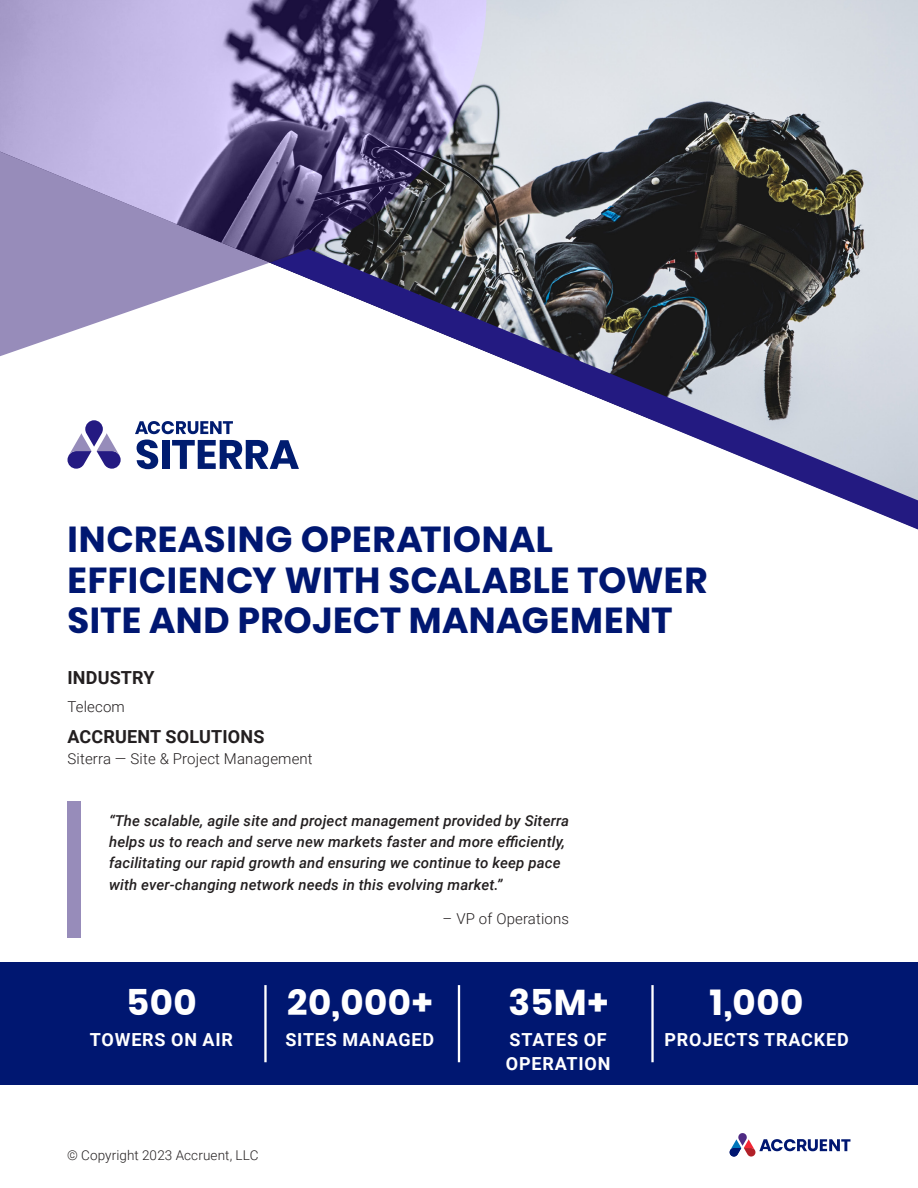
<style>
.page{position:relative;width:918px;height:1188px;background:#fff}
.page>*{position:absolute;margin:0;border:0;box-sizing:border-box;transform-origin:0 0}
.Heading1{font:700 36px/40.5px "Poppins";letter-spacing:.01em;color:#001771}
.Heading1-2{font:700 36px "Poppins";letter-spacing:.015em;color:#fff}
.Bodycopy{font:700 18px/24px "Roboto";letter-spacing:.045em;color:#fff}
.Bodycopy-2{font:700 18px "Roboto";letter-spacing:.01em;color:#231f20}
.t1{font:italic 500 15px/21.1px "Roboto";letter-spacing:.01em;color:#231f20}
.Bodycopy-3{font:300 15px "Roboto";letter-spacing:.01em;color:#231f20}
.Footer_Copyrite{font:300 13.5px "Roboto";letter-spacing:.01em;color:#231f20}
</style>
<div class="page">
<div style="left:0;top:962px;width:918px;height:123px;background:#001771"></div>
<hr style="left:458px;top:985px;width:2px;height:77px;background:#fff">
<hr style="left:264px;top:985px;width:3px;height:77px;background:#fff">
<hr style="left:651px;top:985px;width:3px;height:77px;background:#fff">
<svg style="left:730px;top:1133px;width:120px;height:24px"></svg>
<img style="left:67px;top:0;width:851px;height:470px">
<svg style="left:269px;top:248px;width:649px;height:282px"></svg>
<svg style="left:0;top:0;width:510px;height:402px"></svg>
<div style="left:68px;top:802px;width:13px;height:136px;background:#978cba"></div>
<svg style="left:68px;top:420px;width:53px;height:49px"></svg>
<svg style="left:135px;top:421px;width:98px;height:13px"></svg>
<svg style="left:137px;top:440px;width:21px;height:29px"></svg>
<div style="left:162px;top:440px;width:7px;height:29px;background:#001c70"></div>
<svg style="left:172px;top:440px;width:127px;height:29px"></svg>
<p class="Heading1" style="left:68px;top:519px;width:641px">INCREASING OPERATIONAL<br>EFFICIENCY WITH SCALABLE TOWER<br>SITE AND PROJECT MANAGEMENT</p>
<p class="Bodycopy-2" style="left:68px;top:665px;width:89px">INDUSTRY</p>
<p class="Bodycopy-3" style="left:68px;top:696px;width:59px">Telecom</p>
<p class="Bodycopy-2" style="left:68px;top:724px;width:198px">ACCRUENT SOLUTIONS</p>
<p class="Bodycopy-3" style="left:68px;top:748px;width:247px">Siterra — Site &amp; Project Management</p>
<p class="t1" style="left:109px;top:810px;width:462px">“The scalable, agile site and project management provided by Siterra helps us to reach and serve new markets faster and more efficiently, facilitating our rapid growth and ensuring we continue to keep pace with ever-changing network needs in this evolving market.”</p>
<p class="Bodycopy-3" style="left:443px;top:908px;width:128px">– VP of Operations</p>
<p class="Heading1-2" style="left:126px;top:982px;width:72px">500</p>
<p class="Bodycopy" style="left:90px;top:1027px;width:145px">TOWERS ON AIR</p>
<p class="Heading1-2" style="left:287px;top:982px;width:146px">20,000+</p>
<p class="Bodycopy" style="left:285px;top:1027px;width:150px">SITES MANAGED</p>
<p class="Footer_Copyrite" style="left:67px;top:1146px;width:193px">© Copyright 2023 Accruent, LLC</p>
<p class="Heading1-2" style="left:509px;top:982px;width:101px">35M+</p>
<p class="Bodycopy" style="left:506px;top:1027px;width:106px">STATES OF<br>OPERATION</p>
<p class="Heading1-2" style="left:710px;top:982px;width:95px">1,000</p>
<p class="Bodycopy" style="left:664px;top:1027px;width:186px">PROJECTS TRACKED</p>
</div>
